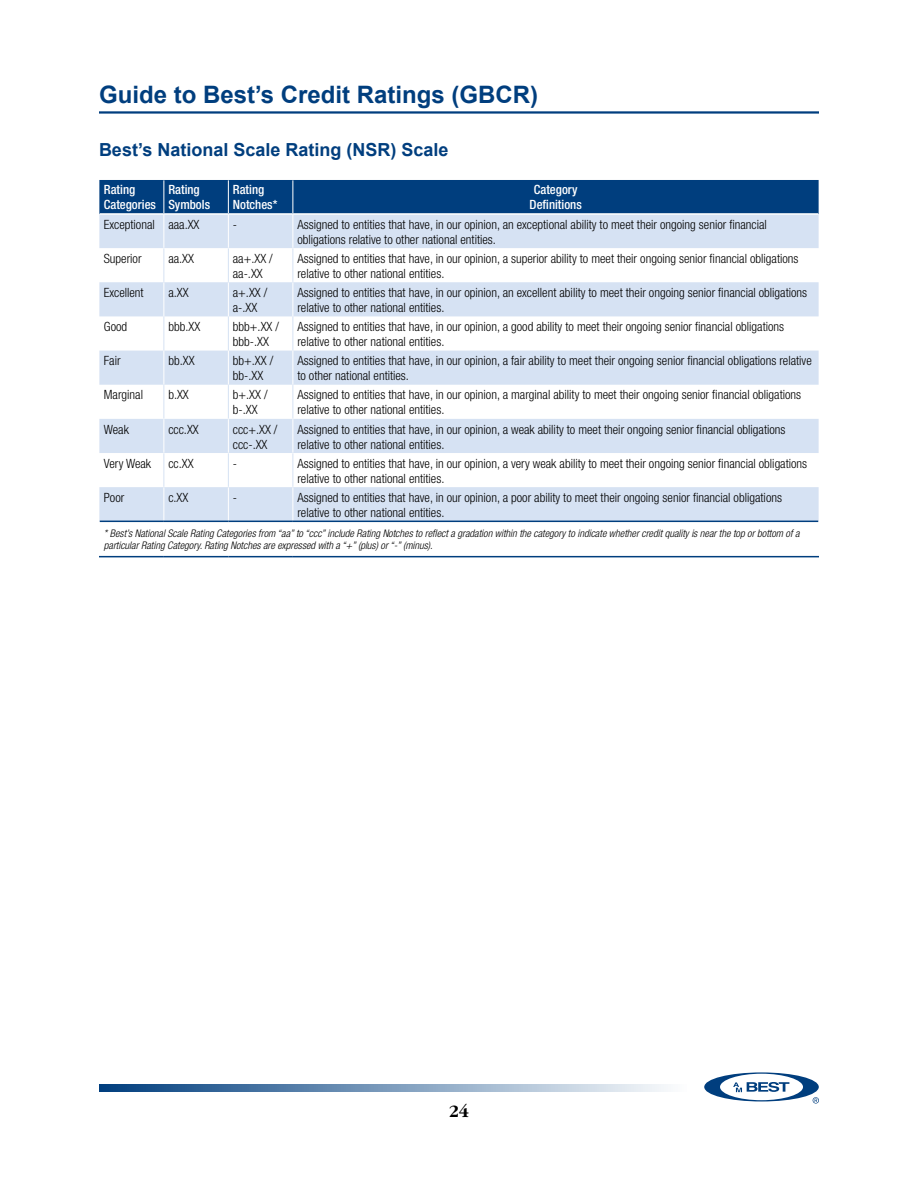
<style>
.page{position:relative;width:918px;height:1188px;background:#fff}
.page>*{position:absolute;margin:0;border:0;box-sizing:border-box;transform-origin:0 0}
.t1{font:700 24px "Arial";color:#003e7e}
.Subhead{font:700 18px "Arial";color:#003e7e}
.t2{font:700 18px "Garamond";color:#000}
.Body_Text{font:300 condensed 12.75px/15px "Helvetica Neue";color:#000}
.Body_Text-2{font:500 condensed 12.75px "Helvetica Neue";color:#fff}
.Body_Text-3{font:italic 300 condensed 10.5px/12px "Helvetica Neue";color:#000}
</style>
<div class="page">
<svg style="left:704px;top:1072px;width:115px;height:32px"></svg>
<svg style="left:99px;top:1085px;width:567px;height:6px;background:#799abb"></svg>
<hr style="left:99px;top:111px;width:720px;height:3px;background:#003e7e">
<div style="left:99px;top:180px;width:720px;height:34px;background:#003e7e"></div>
<svg style="left:99px;top:214px;width:720px;height:307px;fill:#d6e2f3"></svg>
<hr style="left:164px;top:215px;width:1px;height:33px;background:#fff">
<hr style="left:228px;top:215px;width:1px;height:33px;background:#fff">
<hr style="left:292px;top:215px;width:1px;height:33px;background:#fff">
<hr style="left:164px;top:283px;width:1px;height:33px;background:#fff">
<hr style="left:228px;top:283px;width:1px;height:33px;background:#fff">
<hr style="left:292px;top:283px;width:1px;height:33px;background:#fff">
<hr style="left:164px;top:351px;width:1px;height:33px;background:#fff">
<hr style="left:228px;top:351px;width:1px;height:33px;background:#fff">
<hr style="left:292px;top:351px;width:1px;height:33px;background:#fff">
<hr style="left:164px;top:419px;width:1px;height:34px;background:#fff">
<hr style="left:228px;top:419px;width:1px;height:34px;background:#fff">
<hr style="left:292px;top:419px;width:1px;height:34px;background:#fff">
<hr style="left:164px;top:488px;width:1px;height:33px;background:#fff">
<hr style="left:228px;top:488px;width:1px;height:33px;background:#fff">
<hr style="left:292px;top:488px;width:1px;height:33px;background:#fff">
<hr style="left:164px;top:248px;width:1px;height:34px;background:#d6e2f3">
<hr style="left:228px;top:248px;width:1px;height:34px;background:#d6e2f3">
<hr style="left:292px;top:248px;width:1px;height:34px;background:#d6e2f3">
<hr style="left:164px;top:317px;width:1px;height:33px;background:#d6e2f3">
<hr style="left:228px;top:317px;width:1px;height:33px;background:#d6e2f3">
<hr style="left:292px;top:317px;width:1px;height:33px;background:#d6e2f3">
<hr style="left:164px;top:385px;width:1px;height:33px;background:#d6e2f3">
<hr style="left:228px;top:385px;width:1px;height:33px;background:#d6e2f3">
<hr style="left:292px;top:385px;width:1px;height:33px;background:#d6e2f3">
<hr style="left:164px;top:453px;width:1px;height:34px;background:#d6e2f3">
<hr style="left:228px;top:453px;width:1px;height:34px;background:#d6e2f3">
<hr style="left:292px;top:453px;width:1px;height:34px;background:#d6e2f3">
<hr style="left:164px;top:180px;width:1px;height:33px;background:#fff">
<hr style="left:228px;top:180px;width:1px;height:33px;background:#fff">
<hr style="left:292px;top:180px;width:1px;height:33px;background:#fff">
<hr style="left:100px;top:213px;width:64px;height:2px;background:#fff">
<hr style="left:164px;top:213px;width:64px;height:2px;background:#fff">
<hr style="left:228px;top:213px;width:65px;height:2px;background:#fff">
<hr style="left:293px;top:213px;width:525px;height:2px;background:#fff">
<hr style="left:100px;top:521px;width:64px;height:1px;background:#003e7e">
<hr style="left:164px;top:521px;width:64px;height:1px;background:#003e7e">
<hr style="left:228px;top:521px;width:65px;height:1px;background:#003e7e">
<hr style="left:293px;top:521px;width:525px;height:1px;background:#003e7e">
<hr style="left:99px;top:556px;width:65px;height:1px;background:#003e7e">
<hr style="left:164px;top:556px;width:64px;height:1px;background:#003e7e">
<hr style="left:228px;top:556px;width:65px;height:1px;background:#003e7e">
<hr style="left:293px;top:556px;width:526px;height:1px;background:#003e7e">
<h1 class="t1" style="left:99px;top:77px;width:441px">Guide to Best’s Credit Ratings (GBCR)</h1>
<p class="Subhead" style="left:99px;top:137px;width:351px">Best’s National Scale Rating (NSR) Scale</p>
<p class="Body_Text-2" style="left:104px;top:182px;width:33px">Rating</p>
<p class="Body_Text-2" style="left:104px;top:197px;width:54px">Categories</p>
<p class="Body_Text-2" style="left:168px;top:182px;width:33px">Rating</p>
<p class="Body_Text-2" style="left:168px;top:197px;width:43px">Symbols</p>
<p class="Body_Text-2" style="left:233px;top:182px;width:33px">Rating</p>
<p class="Body_Text-2" style="left:233px;top:197px;width:46px">Notches*</p>
<p class="Body_Text-2" style="left:534px;top:182px;width:45px">Category</p>
<p class="Body_Text-2" style="left:530px;top:197px;width:54px">Definitions</p>
<p class="Body_Text" style="left:104px;top:217px;width:52px">Exceptional</p>
<p class="Body_Text" style="left:168px;top:217px;width:33px">aaa.XX</p>
<p class="Body_Text" style="left:233px;top:217px;width:6px">-</p>
<p class="Body_Text" style="left:297px;top:217px;width:471px">Assigned to entities that have, in our opinion, an exceptional ability to meet their ongoing senior financial obligations relative to other national entities.</p>
<p class="Body_Text" style="left:104px;top:251px;width:39px">Superior</p>
<p class="Body_Text" style="left:168px;top:251px;width:27px">aa.XX</p>
<p class="Body_Text" style="left:233px;top:251px;width:41px">aa+.XX / aa-.XX</p>
<p class="Body_Text" style="left:297px;top:251px;width:503px">Assigned to entities that have, in our opinion, a superior ability to meet their ongoing senior financial obligations relative to other national entities.</p>
<p class="Body_Text" style="left:104px;top:285px;width:41px">Excellent</p>
<p class="Body_Text" style="left:168px;top:285px;width:22px">a.XX</p>
<p class="Body_Text" style="left:233px;top:285px;width:36px">a+.XX / a-.XX</p>
<p class="Body_Text" style="left:297px;top:285px;width:511px">Assigned to entities that have, in our opinion, an excellent ability to meet their ongoing senior financial obligations relative to other national entities.</p>
<p class="Body_Text" style="left:104px;top:319px;width:25px">Good</p>
<p class="Body_Text" style="left:168px;top:319px;width:33px">bbb.XX</p>
<p class="Body_Text" style="left:233px;top:319px;width:48px">bbb+.XX / bbb-.XX</p>
<p class="Body_Text" style="left:297px;top:319px;width:488px">Assigned to entities that have, in our opinion, a good ability to meet their ongoing senior financial obligations relative to other national entities.</p>
<p class="Body_Text" style="left:104px;top:353px;width:18px">Fair</p>
<p class="Body_Text" style="left:168px;top:353px;width:28px">bb.XX</p>
<p class="Body_Text" style="left:233px;top:353px;width:42px">bb+.XX / bb-.XX</p>
<p class="Body_Text" style="left:297px;top:353px;width:516px">Assigned to entities that have, in our opinion, a fair ability to meet their ongoing senior financial obligations relative to other national entities.</p>
<p class="Body_Text" style="left:104px;top:387px;width:41px">Marginal</p>
<p class="Body_Text" style="left:168px;top:387px;width:22px">b.XX</p>
<p class="Body_Text" style="left:233px;top:387px;width:36px">b+.XX / b-.XX</p>
<p class="Body_Text" style="left:297px;top:387px;width:505px">Assigned to entities that have, in our opinion, a marginal ability to meet their ongoing senior financial obligations relative to other national entities.</p>
<p class="Body_Text" style="left:104px;top:421px;width:27px">Weak</p>
<p class="Body_Text" style="left:168px;top:421px;width:32px">ccc.XX</p>
<p class="Body_Text" style="left:233px;top:421px;width:46px">ccc+.XX / ccc-.XX</p>
<p class="Body_Text" style="left:297px;top:421px;width:490px">Assigned to entities that have, in our opinion, a weak ability to meet their ongoing senior financial obligations relative to other national entities.</p>
<p class="Body_Text" style="left:104px;top:456px;width:49px">Very Weak</p>
<p class="Body_Text" style="left:168px;top:456px;width:27px">cc.XX</p>
<p class="Body_Text" style="left:233px;top:456px;width:6px">-</p>
<p class="Body_Text" style="left:297px;top:456px;width:511px">Assigned to entities that have, in our opinion, a very weak ability to meet their ongoing senior financial obligations relative to other national entities.</p>
<p class="Body_Text" style="left:104px;top:490px;width:22px">Poor</p>
<p class="Body_Text" style="left:168px;top:490px;width:22px">c.XX</p>
<p class="Body_Text" style="left:233px;top:490px;width:6px">-</p>
<p class="Body_Text" style="left:297px;top:490px;width:486px">Assigned to entities that have, in our opinion, a poor ability to meet their ongoing senior financial obligations relative to other national entities.</p>
<p class="Body_Text-3" style="left:104px;top:527px;width:697px">* Best’s National Scale Rating Categories from “aa” to “ccc” include Rating Notches to reflect a gradation within the category to indicate whether credit quality is near the top or bottom of a particular Rating Category. Rating Notches are expressed with a “+” (plus) or “-” (minus).</p>
<h2 class="t2" style="left:449px;top:1102px;width:22px">24</h2>
</div>
